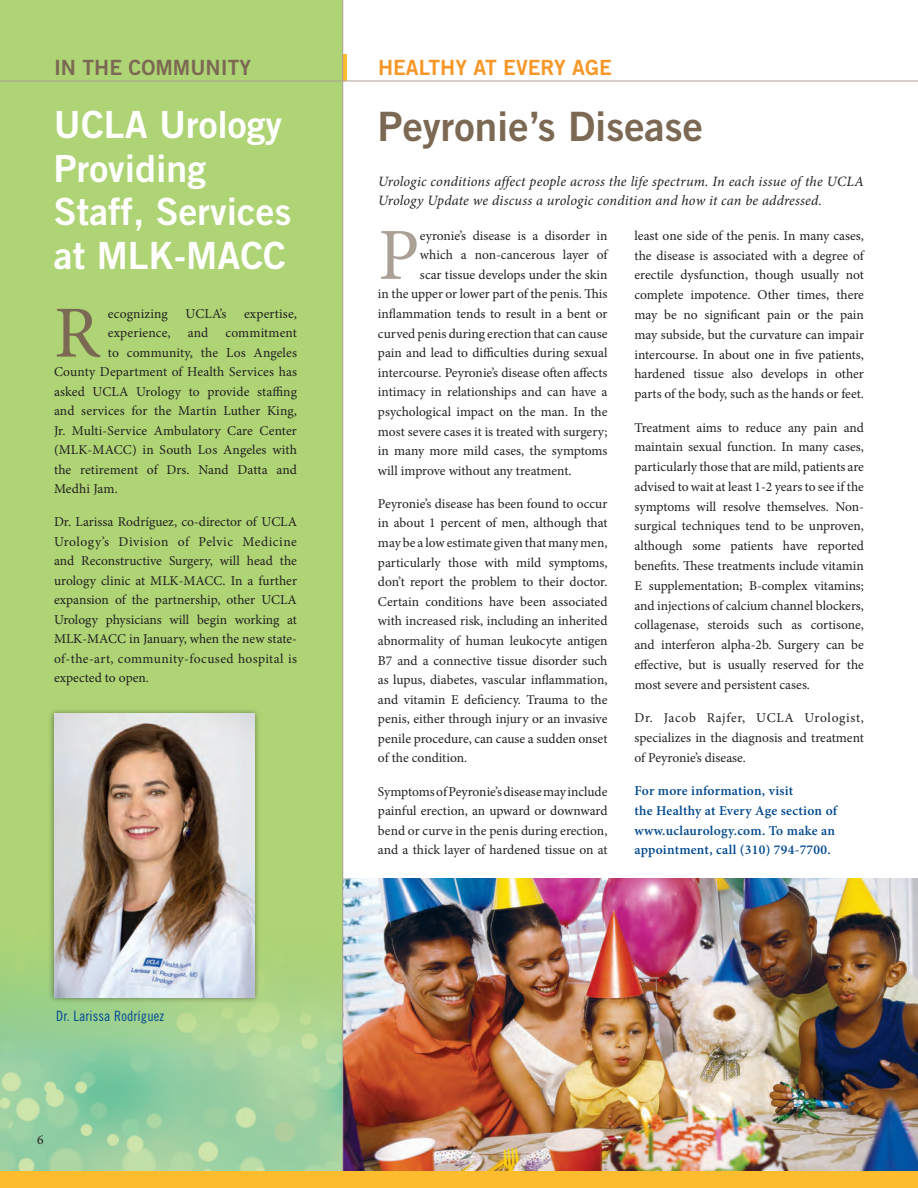
<style>
.page{position:relative;width:918px;height:1188px;background:#fff}
.page>*{position:absolute;margin:0;border:0;box-sizing:border-box;transform-origin:0 0}
.t1{font:73.5px "Minion Pro";color:#7c6954}
.t2{font:73.5px "Minion Pro";color:#aba095}
.t3{font:40.5px "Trade Gothic Bold Two";color:#7c6954}
.t4{font:37.5px/43.5px "Trade Gothic Bold Two";color:#fff}
.t5{font:21px "Trade Gothic Bold Two";color:#f79727}
.t6{font:21px "Trade Gothic Bold Two";color:#7c6954}
.t7{font:italic 14.25px/19.5px "Minion Pro";letter-spacing:.015em;color:#231f20}
.t8{font:14.25px "Trade Gothic Cond Eighteen";letter-spacing:.01em;color:#014990}
.t9{font:13.5px/19.8px "Minion Pro";color:#231f20;text-align:justify}
.t10{font:600 13.5px/19.8px "Minion Pro";letter-spacing:.02em;color:#014990}
</style>
<div class="page">
<div style="left:0;top:0;width:342px;height:1188px;background:#aed475"></div>
<img style="left:0;top:967px;width:342px;height:204px">
<div style="left:48px;top:707px;width:213px;height:297px;background:#231f20;opacity:.5"></div>
<img style="left:54px;top:713px;width:201px;height:285px">
<svg style="left:343px;top:54px;width:4px;height:27px"></svg>
<img style="left:343px;top:878px;width:575px;height:293px">
<hr style="left:342px;top:0;width:1px;height:1183px;background:#aba095">
<hr style="left:0;top:81px;width:918px;height:1px;background:#aba095">
<div style="left:0;top:1171px;width:918px;height:17px;background:#fdbb2e"></div>
<p class="t6" style="left:54px;top:54px;width:199px">IN THE COMMUNITY</p>
<p class="t5" style="left:378px;top:54px;width:235px">HEALTHY AT EVERY AGE</p>
<p class="t4" style="left:54px;top:103px;width:230px">UCLA Urology</p>
<p class="t3" style="left:378px;top:101px;width:327px">Peyronie’s Disease</p>
<p class="t4" style="left:54px;top:146px;width:239px">Providing<br>Staff, Services at MLK-MACC</p>
<p class="t7" style="left:378px;top:172px;width:488px">Urologic conditions affect people across the life spectrum. In each issue of the UCLA<br>Urology Update we discuss a urologic condition and how it can be addressed.</p>
<p class="t2" style="left:378px;top:206px;width:43px">P</p>
<p class="t9" style="left:420px;top:226px;width:189px">eyronie’s disease is a disorder in</p>
<p class="t9" style="left:634px;top:226px;width:231px">least one side of the penis. In many cases, the disease is associated with a degree of erectile dysfunction, though usually not complete impotence. Other times, there may be no significant pain or the pain may subside, but the curvature can impair intercourse. In about one in five patients, hardened tissue also develops in other parts of the body, such as the hands or feet.</p>
<p class="t9" style="left:634px;top:417px;width:231px">Treatment aims to reduce any pain and maintain sexual function. In many cases, particularly those that are mild, patients are advised to wait at least 1-2 years to see if the symptoms will resolve themselves. Non&shy;surgical techniques tend to be unproven, although some patients have reported benefits. These treatments include vitamin E supplementation; B-complex vitamins; and injections of calcium channel blockers, collagenase, steroids such as cortisone, and interferon alpha-2b. Surgery can be effective, but is usually reserved for the most severe and persistent cases.</p>
<p class="t9" style="left:634px;top:708px;width:231px">Dr. Jacob Rajfer, UCLA Urologist, specializes in the diagnosis and treatment of Peyronie’s disease.</p>
<p class="t10" style="left:634px;top:781px;width:204px">For more information, visit<br>the Healthy at Every Age section of www.uclaurology.com. To make an appointment, call (310) 794-7700.</p>
<p class="t9" style="left:420px;top:245px;width:189px">which a non-cancerous layer of</p>
<p class="t9" style="left:420px;top:265px;width:189px">scar tissue develops under the skin</p>
<p class="t9" style="left:378px;top:284px;width:231px">in the upper or lower part of the penis. This</p>
<p class="t9" style="left:378px;top:304px;width:231px">inflammation tends to result in a bent or</p>
<p class="t9" style="left:378px;top:323px;width:231px">curved penis during erection that can cause</p>
<p class="t9" style="left:378px;top:343px;width:231px">pain and lead to difficulties during sexual</p>
<p class="t9" style="left:378px;top:363px;width:231px">intercourse. Peyronie’s disease often affects</p>
<p class="t9" style="left:378px;top:382px;width:231px">intimacy in relationships and can have a</p>
<p class="t9" style="left:378px;top:402px;width:231px">psychological impact on the man. In the</p>
<p class="t9" style="left:378px;top:421px;width:231px">most severe cases it is treated with surgery;</p>
<p class="t9" style="left:378px;top:441px;width:231px">in many more mild cases, the symptoms</p>
<p class="t9" style="left:378px;top:461px;width:195px">will improve without any treatment.</p>
<p class="t9" style="left:378px;top:494px;width:231px">Peyronie’s disease has been found to occur in about 1 percent of men, although that may be a low estimate given that many men, particularly those with mild symptoms, don’t report the problem to their doctor.<br>Certain conditions have been associated with increased risk, including an inherited abnormality of human leukocyte antigen B7 and a connective tissue disorder such as lupus, diabetes, vascular inflammation, and vitamin E deficiency. Trauma to the penis, either through injury or an invasive penile procedure, can cause a sudden onset of the condition.</p>
<p class="t9" style="left:378px;top:781px;width:231px">Symptoms of Peyronie’s disease may include painful erection, an upward or downward bend or curve in the penis during erection, and a thick layer of hardened tissue on at</p>
<p class="t1" style="left:54px;top:284px;width:47px">R</p>
<p class="t9" style="left:108px;top:303px;width:61px">ecognizing</p>
<p class="t9" style="left:185px;top:303px;width:43px">UCLA’s</p>
<p class="t9" style="left:244px;top:303px;width:54px">expertise,</p>
<p class="t9" style="left:108px;top:323px;width:64px">experience,</p>
<p class="t9" style="left:188px;top:323px;width:22px">and</p>
<p class="t9" style="left:226px;top:323px;width:73px">commitment</p>
<p class="t9" style="left:108px;top:342px;width:191px">to community, the Los Angeles</p>
<p class="t9" style="left:54px;top:362px;width:245px">County Department of Health Services has</p>
<p class="t9" style="left:54px;top:381px;width:244px">asked UCLA Urology to provide staffing</p>
<p class="t9" style="left:54px;top:401px;width:245px">and services for the Martin Luther King,</p>
<p class="t9" style="left:54px;top:420px;width:245px">Jr. Multi-Service Ambulatory Care Center</p>
<p class="t9" style="left:54px;top:440px;width:244px">(MLK-MACC) in South Los Angeles with</p>
<p class="t9" style="left:54px;top:459px;width:245px">the retirement of Drs. Nand Datta and</p>
<p class="t9" style="left:54px;top:479px;width:65px">Medhi Jam.</p>
<p class="t9" style="left:54px;top:512px;width:245px">Dr. Larissa Rodríguez, co-director of UCLA Urology’s Division of Pelvic Medicine and Reconstructive Surgery, will head the urology clinic at MLK-MACC. In a further expansion of the partnership, other UCLA Urology physicians will begin working at MLK-MACC in January, when the new state&shy;of-the-art, community-focused hospital is expected to open.</p>
<p class="t8" style="left:56px;top:1007px;width:110px">Dr. Larissa Rodríguez</p>
<p class="t9" style="left:37px;top:1130px;width:8px">6</p>
</div>
